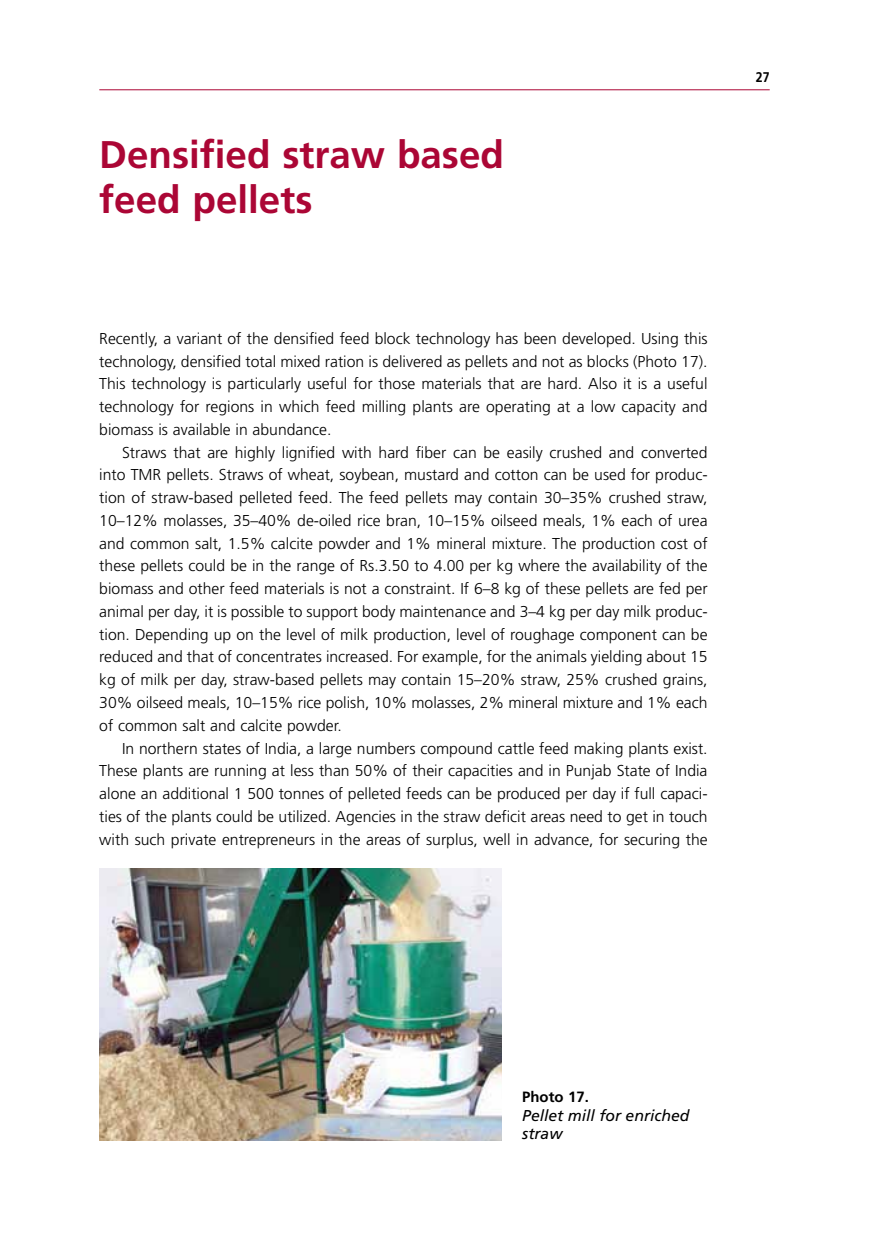
<style>
.page{position:relative;width:874px;height:1241px;background:#fff}
.page>*{position:absolute;margin:0;border:0;box-sizing:border-box;transform-origin:0 0}
.t1{font:700 38.5px/45.5px "Frutiger LT Std";color:#ab0635}
.t2{font:300 15.75px/22.8px "Frutiger LT Std";color:#000;text-align:justify}
.t3{font:italic 15.75px/18.9px "Frutiger LT Std";color:#000}
.t4{font:700 14.88px "Frutiger LT Std";color:#000}
.t5{font:700 14px "Frutiger LT Std";color:#000;scale:.88 1}
</style>
<div class="page">
<hr style="left:99px;top:89px;width:670px;height:1px;background:#ab0635">
<img style="left:99px;top:868px;width:402px;height:272px">
<h1 class="t1" style="left:99px;top:132px;width:406px">Densified straw based feed pellets</h1>
<p class="t2" style="left:99px;top:327px;width:609px">Recently, a variant of the densified feed block technology has been developed. Using this technology, densified total mixed ration is delivered as pellets and not as blocks (Photo 17).<br>This technology is particularly useful for those materials that are hard. Also it is a useful technology for regions in which feed milling plants are operating at a low capacity and biomass is available in abundance.</p>
<p class="t2" style="left:99px;top:441px;width:609px;text-indent:23px">Straws that are highly lignified with hard fiber can be easily crushed and converted into TMR pellets. Straws of wheat, soybean, mustard and cotton can be used for produc&shy;tion of straw-based pelleted feed. The feed pellets may contain 30–35% crushed straw, 10–12% molasses, 35–40% de-oiled rice bran, 10–15% oilseed meals, 1% each of urea and common salt, 1.5% calcite powder and 1% mineral mixture. The production cost of these pellets could be in the range of Rs.3.50 to 4.00 per kg where the availability of the biomass and other feed materials is not a constraint. If 6–8 kg of these pellets are fed per animal per day, it is possible to support body maintenance and 3–4 kg per day milk produc&shy;tion. Depending up on the level of milk production, level of roughage component can be reduced and that of concentrates increased. For example, for the animals yielding about 15 kg of milk per day, straw-based pellets may contain 15–20% straw, 25% crushed grains, 30% oilseed meals, 10–15% rice polish, 10% molasses, 2% mineral mixture and 1% each of common salt and calcite powder.</p>
<p class="t2" style="left:99px;top:736px;width:609px;text-indent:23px">In northern states of India, a large numbers compound cattle feed making plants exist.<br>These plants are running at less than 50% of their capacities and in Punjab State of India alone an additional 1 500 tonnes of pelleted feeds can be produced per day if full capaci&shy;ties of the plants could be utilized. Agencies in the straw deficit areas need to get in touch with such private entrepreneurs in the areas of surplus, well in advance, for securing the</p>
<p class="t5" style="left:755px;top:69px;width:17px">27</p>
<p class="t4" style="left:522px;top:1087px;width:68px">Photo 17.</p>
<p class="t3" style="left:522px;top:1105px;width:169px">Pellet mill for enriched straw</p>
</div>
